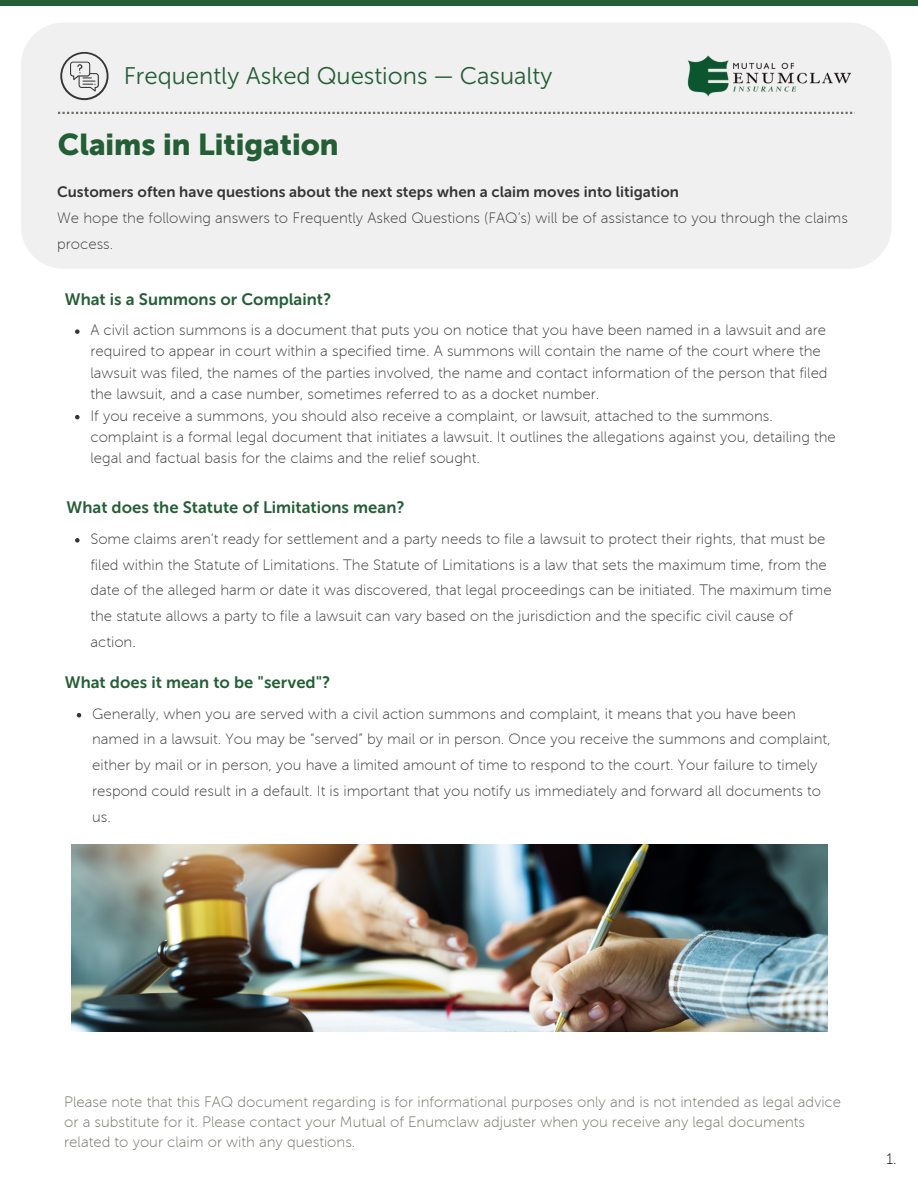
<style>
.page{position:relative;width:918px;height:1188px;background:#fff}
.page>*{position:absolute;margin:0;border:0;box-sizing:border-box;transform-origin:0 0}
.t1{font:30px "Museo Sans Cyrl 900";color:#245e36}
.t2{font:24px "Museo Sans Cyrl 300";color:#245e36}
.t3{font:16.5px "Museo Sans Cyrl 700";color:#245e36}
.t4{font:15px/25.8px "Museo Sans 100";color:#343634}
.t5{font:15px/20.2px "Museo Sans 100";color:#6d6e64}
.t6{font:15px "Museo Sans Cyrl 700";color:#343634}
.t7{font:15px "Museo Sans 100";color:#000}
</style>
<div class="page">
<div style="left:21px;top:23px;width:870px;height:246px;background:#f1f0f0"></div>
<svg style="left:58px;top:112px;width:797px;height:2px"></svg>
<div style="left:0;top:0;width:918px;height:6px;background:#245e36"></div>
<svg style="left:60px;top:52px;width:49px;height:48px"></svg>
<img style="left:684px;top:55px;width:171px;height:43px">
<img style="left:72px;top:844px;width:756px;height:187px">
<svg style="left:75px;top:329px;width:5px;height:5px"></svg>
<svg style="left:75px;top:415px;width:5px;height:4px"></svg>
<svg style="left:75px;top:538px;width:5px;height:5px"></svg>
<svg style="left:77px;top:713px;width:4px;height:4px"></svg>
<p class="t2" style="left:124px;top:62px;width:431px">Frequently Asked Questions — Casualty</p>
<p class="t1" style="left:58px;top:126px;width:282px">Claims in Litigation</p>
<h2 class="t6" style="left:57px;top:183px;width:623px">Customers often have questions about the next steps when a claim moves into litigation</h2>
<h1 class="t4" style="left:57px;top:205px;width:792px">We hope the following answers to Frequently Asked Questions (FAQ’s) will be of assistance to you through the claims process.</h1>
<h3 class="t3" style="left:65px;top:290px;width:268px">What is a Summons or Complaint?</h3>
<p class="t4" style="left:90px;top:320px;width:739px;line-height:21.3px">A civil action summons is a document that puts you on notice that you have been named in a lawsuit and are required to appear in court within a specified time. A summons will contain the name of the court where the lawsuit was filed, the names of the parties involved, the name and contact information of the person that filed the lawsuit, and a case number, sometimes referred to as a docket number.</p>
<p class="t4" style="left:90px;top:405px;width:747px;line-height:21.3px">If you receive a summons, you should also receive a complaint, or lawsuit, attached to the summons. complaint is a formal legal document that initiates a lawsuit. It outlines the allegations against you, detailing the legal and factual basis for the claims and the relief sought.</p>
<p class="t3" style="left:67px;top:497px;width:339px">What does the Statute of Limitations mean?</p>
<h3 class="t4" style="left:90px;top:526px;width:743px">Some claims aren’t ready for settlement and a party needs to file a lawsuit to protect their rights, that must be filed within the Statute of Limitations. The Statute of Limitations is a law that sets the maximum time, from the date of the alleged harm or date it was discovered, that legal proceedings can be initiated. The maximum time the statute allows a party to file a lawsuit can vary based on the jurisdiction and the specific civil cause of action.</h3>
<p class="t3" style="left:65px;top:672px;width:267px">What does it mean to be "served"?</p>
<p class="t4" style="left:92px;top:701px;width:740px">Generally, when you are served with a civil action summons and complaint, it means that you have been named in a lawsuit. You may be “served” by mail or in person. Once you receive the summons and complaint, either by mail or in person, you have a limited amount of time to respond to the court. Your failure to timely respond could result in a default. It is important that you notify us immediately and forward all documents to us.</p>
<h3 class="t5" style="left:64px;top:1092px;width:778px">Please note that this FAQ document regarding is for informational purposes only and is not intended as legal advice or a substitute for it. Please contact your Mutual of Enumclaw adjuster when you receive any legal documents related to your claim or with any questions.</h3>
<p class="t7" style="left:887px;top:1151px;width:12px">1.</p>
</div>
